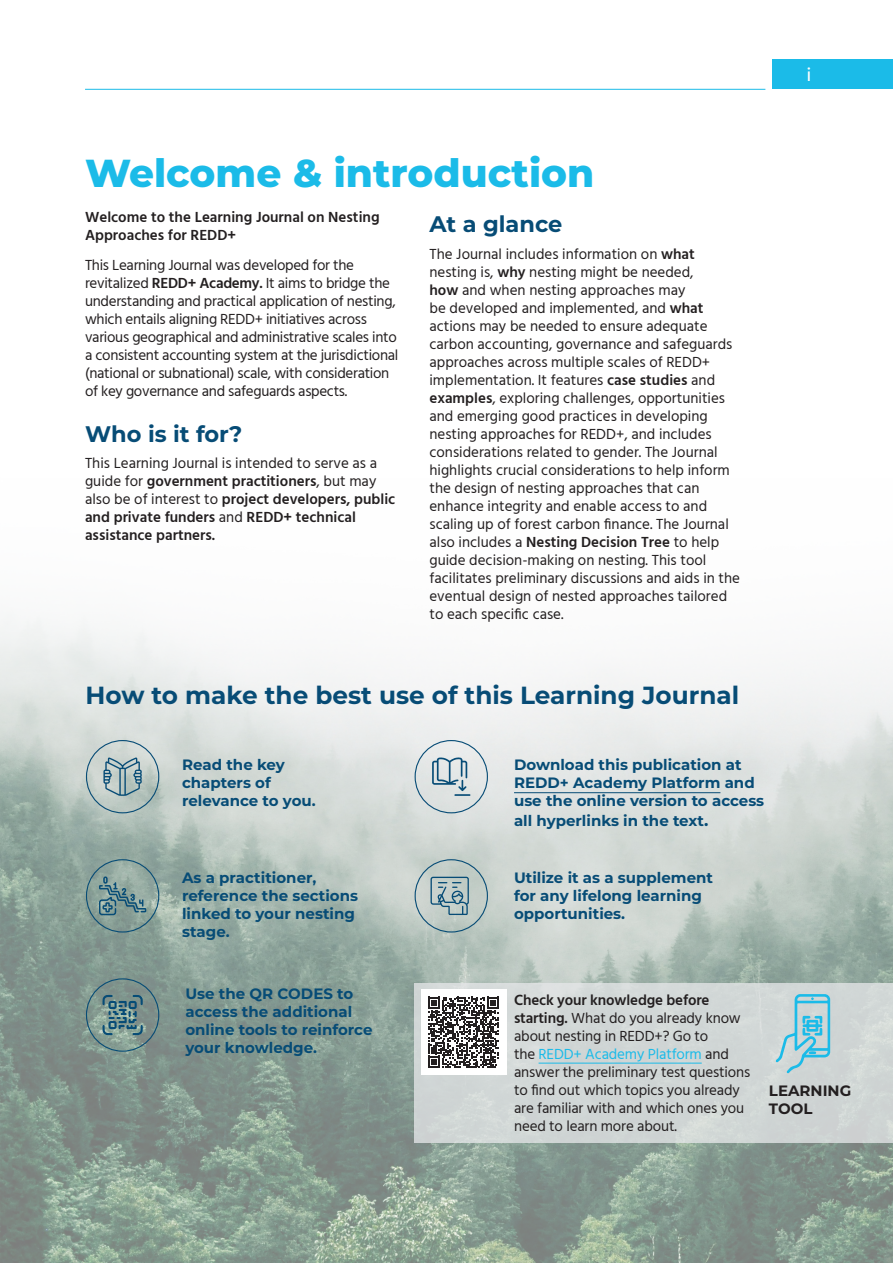
<style>
.page{position:relative;width:893px;height:1263px;background:#fff}
.page>*{position:absolute;margin:0;border:0;box-sizing:border-box;transform-origin:0 0}
.Turquoise_title{font:800 39px "Montserrat";color:#1bbbe8}
.Title_Level_2{font:700 24.75px "Montserrat";color:#074c76}
.Title_Level_1{font:700 22.5px "Montserrat";color:#074c76}
.t1{font:500 18px "Montserrat";color:#fff}
.t2{font:15px/18px "Hind";color:#231f20}
.t3{font:15px/18px "Hind";letter-spacing:-.02em;color:#231f20}
.reflection_title{font:700 15px/18px "Montserrat";color:#074c76}
.t4{font:600 15px/18px "Hind";color:#231f20}
.reflection_title-2{font:700 15px/18px "Montserrat";color:#231f20}
.s1{font-weight:600}
.s2{font-weight:400}
.s3{font-size:16.5px}
.s4{color:#1bbbe8}
</style>
<div class="page">
<img style="left:0;top:617px;width:893px;height:646px">
<div style="left:773px;top:60px;width:120px;height:29px;background:#1bbbe8"></div>
<hr style="left:85px;top:89px;width:680px;height:1px;background:#1bbbe8">
<svg style="left:99px;top:876px;width:47px;height:39px;background:#749496"></svg>
<div style="left:415px;top:983px;width:478px;height:159px;background:#d0d6d6"></div>
<hr style="left:539px;top:1063px;width:163px;height:1px;background:#1bbbe8">
<svg style="left:776px;top:994px;width:54px;height:79px"></svg>
<div style="left:421px;top:990px;width:85px;height:85px;background:#fff"></div>
<svg style="left:428px;top:997px;width:71px;height:71px"></svg>
<div style="left:86px;top:859px;width:73px;height:73px;border:1px solid #074c76;border-radius:50%"></div>
<hr style="left:514px;top:792px;width:206px;height:1px;background:#074c76">
<div style="left:86px;top:740px;width:73px;height:73px;border:1px solid #074c76;border-radius:50%"></div>
<svg style="left:103px;top:757px;width:39px;height:39px;background:#92acb2"></svg>
<div style="left:415px;top:859px;width:73px;height:73px;border:1px solid #074c76;border-radius:50%"></div>
<svg style="left:431px;top:877px;width:38px;height:38px"></svg>
<div style="left:415px;top:740px;width:73px;height:73px;border:1px solid #074c76;border-radius:50%"></div>
<svg style="left:432px;top:757px;width:38px;height:39px"></svg>
<div style="left:86px;top:978px;width:73px;height:74px;border:1px solid #074c76;border-radius:50%"></div>
<svg style="left:102px;top:995px;width:41px;height:40px;background:#62878c"></svg>
<p class="Turquoise_title" style="left:85px;top:144px;width:511px">Welcome &amp; introduction</p>
<p class="t4" style="left:85px;top:209px;width:296px">Welcome to the Learning Journal on Nesting<br>Approaches for REDD+</p>
<p class="t3" style="left:85px;top:257px;width:315px">This Learning Journal was developed for the revitalized <span class="s1">REDD+ Academy.</span> It aims to bridge the understanding and practical application of nesting, which entails aligning REDD+ initiatives across various geographical and administrative scales into a consistent accounting system at the jurisdictional (national or subnational) scale, with consideration of key governance and safeguards aspects.</p>
<p class="Title_Level_1" style="left:85px;top:418px;width:159px">Who is it for?</p>
<p class="t4" style="left:85px;top:455px;width:312px"><span class="s2">This Learning Journal is intended to serve as a guide for</span> government practitioners<span class="s2">, but may also be of interest to</span> project developers, public and private funders <span class="s2">and</span> REDD+ technical assistance partners.</p>
<p class="Title_Level_1" style="left:429px;top:208px;width:134px">At a glance</p>
<p class="t2" style="left:429px;top:245px;width:312px">The Journal includes information on <span class="s1">what </span>nesting is, <span class="s1">why</span> nesting might be needed,<br><span class="s1">how</span> and when nesting approaches may<br>be developed and implemented, and <span class="s1">what </span>actions may be needed to ensure adequate carbon accounting, governance and safeguards approaches across multiple scales of REDD+ implementation. It features <span class="s1">case studies</span> and <span class="s1">examples</span>, exploring challenges, opportunities and emerging good practices in developing nesting approaches for REDD+, and includes considerations related to gender. The Journal highlights crucial considerations to help inform the design of nesting approaches that can enhance integrity and enable access to and scaling up of forest carbon finance. The Journal also includes a <span class="s1">Nesting Decision Tree</span> to help guide decision-making on nesting. This tool facilitates preliminary discussions and aids in the eventual design of nested approaches tailored to each specific case.</p>
<p class="Title_Level_2" style="left:86px;top:677px;width:655px">How to make the best use of this Learning Journal</p>
<p class="reflection_title" style="left:182px;top:755px;width:135px">Read the key chapters of relevance to you.</p>
<p class="reflection_title" style="left:182px;top:868px;width:177px">As a practitioner, reference the sections linked to your nesting stage.</p>
<p class="reflection_title" style="left:514px;top:755px;width:252px">Download this publication at<br>REDD+ Academy Platform and use the online version to access</p>
<p class="reflection_title" style="left:514px;top:811px;width:196px">all hyperlinks in the text<span class="s3">.</span></p>
<p class="reflection_title" style="left:514px;top:868px;width:201px">Utilize it as a supplement for any lifelong learning opportunities.</p>
<p class="t1" style="left:807px;top:62px;width:7px">i</p>
<p class="reflection_title" style="left:185px;top:984px;width:189px">Use the QR CODES to access the additional online tools to reinforce your knowledge.</p>
<p class="t2" style="left:514px;top:991px;width:238px"><span class="s1">Check your knowledge before starting.</span> What do you already know about nesting in REDD+? Go to<br>the <span class="s4">REDD+ Academy Platform</span> and answer the preliminary test questions to find out which topics you already are familiar with and which ones you need to learn more about.</p>
<p class="reflection_title-2" style="left:769px;top:1081px;width:84px">LEARNING<br>TOOL</p>
</div>
